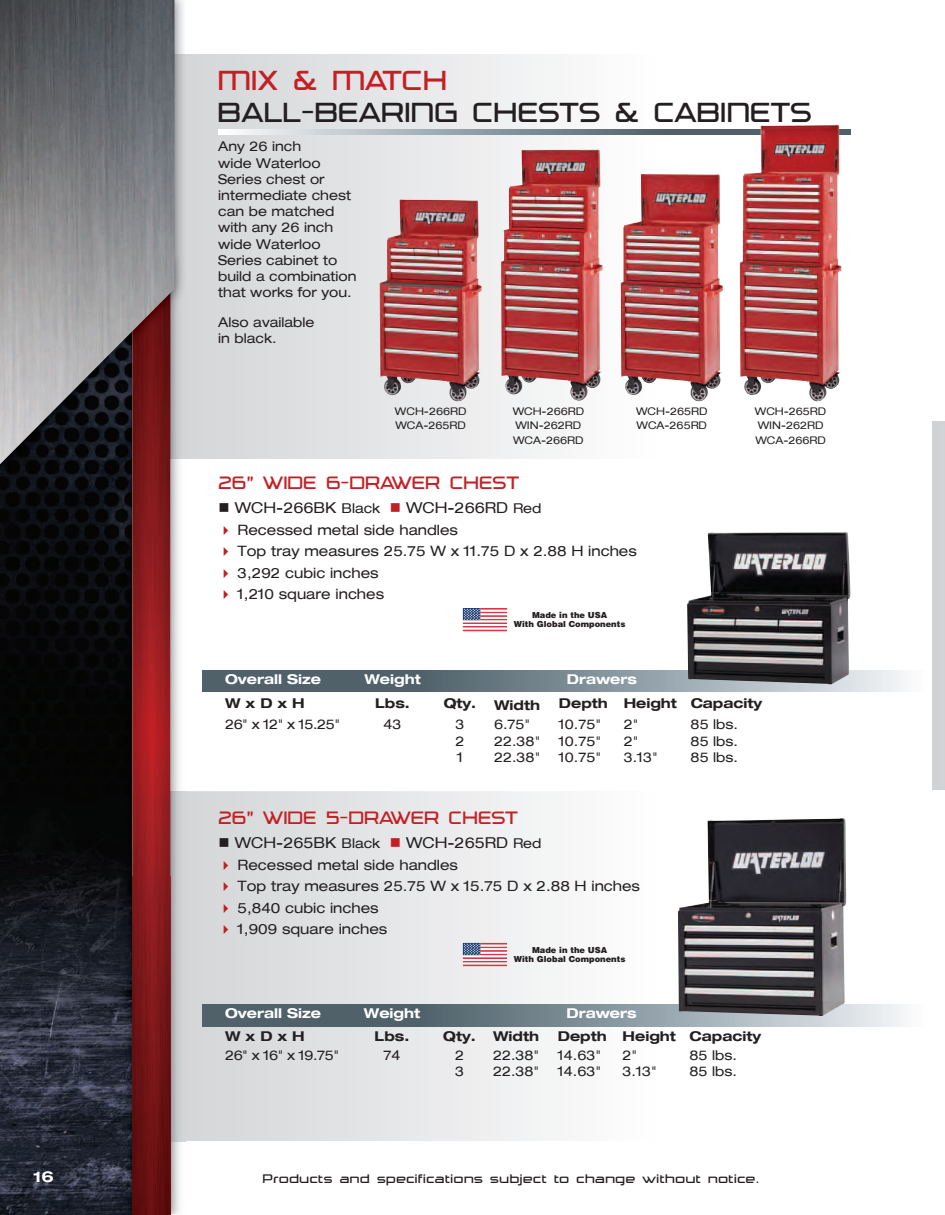
<style>
.page{position:relative;width:945px;height:1215px;background:#fff}
.page>*{position:absolute;margin:0;border:0;box-sizing:border-box;transform-origin:0 0}
.t1{font:300 30px "Trade Marker";letter-spacing:.03em;color:#231f20}
.t2{font:300 30px "Trade Marker";letter-spacing:.03em;color:#c32025}
.t3{font:300 19.5px "Trade Marker";letter-spacing:.03em;color:#c32025}
.t4{font:expanded 15px "Helvetica Neue";color:#231f20}
.t5{font:700 expanded 15px "Helvetica Neue";color:#fff}
.t6{font:expanded 14.25px "Helvetica Neue";color:#231f20}
.t7{font:expanded 13.5px/16.2px "Helvetica Neue";color:#231f20}
.t8{font:700 expanded 13.5px "Helvetica Neue";color:#231f20}
.t9{font:300 13.5px "Trade Marker";letter-spacing:.05em;color:#231f20}
.t10{font:700 expanded 13.5px "Helvetica Neue";color:#fff}
.t11{font:expanded 10.5px/14.2px "Helvetica Neue";color:#231f20}
.t12{font:900 8.25px/8.2px "Helvetica";color:#231f20;text-align:center}
.s1{font-size:13.5px}
.s2{color:#c32025}
.s3{font-family:"Helvetica Neue LT Std";font-stretch:normal}
</style>
<div class="page">
<div style="left:185px;top:54px;width:748px;height:405px;background:linear-gradient(to right,#d9dadc,#fff)"></div>
<svg style="left:218px;top:130px;width:632px;height:4px;background:#93a0a7"></svg>
<img style="left:740px;top:125px;width:102px;height:278px">
<img style="left:621px;top:174px;width:102px;height:228px">
<img style="left:380px;top:199px;width:102px;height:204px">
<img style="left:501px;top:150px;width:102px;height:251px">
<div style="left:933px;top:422px;width:12px;height:368px;background:#d1d2d4"></div>
<svg style="left:185px;top:791px;width:718px;height:350px"></svg>
<svg style="left:202px;top:670px;width:701px;height:22px;background:#798890"></svg>
<svg style="left:202px;top:1005px;width:701px;height:21px;background:#7b8a92"></svg>
<img style="left:0;top:876px;width:170px;height:338px">
<img style="left:41px;top:1141px;width:144px;height:73px">
<img style="left:170px;top:0;width:15px;height:1141px">
<img style="left:132px;top:1214px;width:38px;height:1px">
<img style="left:0;top:464px;width:132px;height:412px">
<img style="left:174px;top:54px;width:11px;height:405px">
<img style="left:132px;top:464px;width:38px;height:412px">
<img style="left:0;top:0;width:174px;height:464px">
<svg style="left:463px;top:608px;width:44px;height:23px"></svg>
<svg style="left:463px;top:943px;width:44px;height:23px"></svg>
<img style="left:678px;top:818px;width:168px;height:198px">
<img style="left:687px;top:532px;width:163px;height:152px">
<p class="t5" style="left:33px;top:1167px;width:22px">16</p>
<h1 class="t2" style="left:218px;top:63px;width:230px">MIX &amp; MATCH</h1>
<h1 class="t1" style="left:218px;top:95px;width:594px">BALL-BEARING CHESTS &amp; CABINETS</h1>
<p class="t7" style="left:218px;top:138px;width:140px">Any 26 inch<br>wide Waterloo<br>Series chest or intermediate chest can be matched with any 26 inch wide Waterloo<br>Series cabinet to build a combination that works for you.</p>
<p class="t7" style="left:218px;top:314px;width:98px">Also available in black.</p>
<p class="t11" style="left:395px;top:404px;width:73px">WCH-266RD<br>WCA-265RD</p>
<p class="t11" style="left:513px;top:404px;width:73px">WCH-266RD<br>WIN-262RD<br>WCA-266RD</p>
<p class="t11" style="left:636px;top:404px;width:73px">WCH-265RD<br>WCA-265RD</p>
<p class="t11" style="left:755px;top:404px;width:73px">WCH-265RD<br>WIN-262RD<br>WCA-266RD</p>
<h2 class="t3" style="left:219px;top:471px;width:302px">26" WIDE 6-DRAWER CHEST</h2>
<p class="t4" style="left:219px;top:499px;width:324px">■ WCH-266BK <span class="s1">Black</span> <span class="s2">■</span> WCH-266RD <span class="s1">Red</span></p>
<p class="t6" style="left:219px;top:521px;width:241px"><span class="s2">✔</span> Recessed metal side handles</p>
<p class="t6" style="left:219px;top:543px;width:420px"><span class="s2">✔</span> Top tray measures 25.75 W x 11.75 D x 2.88 H inches</p>
<p class="t6" style="left:219px;top:564px;width:162px"><span class="s2">✔</span> 3,292 cubic inches</p>
<p class="t6" style="left:219px;top:585px;width:167px"><span class="s2">✔</span> 1,210 square inches</p>
<p class="t12" style="left:514px;top:611px;width:113px">Made in the USA<br>With Global Components</p>
<p class="t10" style="left:225px;top:670px;width:97px">Overall Size</p>
<p class="t10" style="left:364px;top:670px;width:58px">Weight</p>
<p class="t10" style="left:567px;top:670px;width:72px">Drawers</p>
<p class="t8" style="left:225px;top:695px;width:81px">W x D x H</p>
<p class="t8" style="left:375px;top:695px;width:36px">Lbs.</p>
<p class="t8" style="left:444px;top:695px;width:34px">Qty.</p>
<p class="t8" style="left:494px;top:696px;width:47px">Width</p>
<p class="t8" style="left:559px;top:695px;width:205px">Depth Height Capacity</p>
<p class="t7" style="left:225px;top:716px;width:117px">26<span class="s3">"</span> x 12<span class="s3">"</span> x 15.25<span class="s3">"</span></p>
<p class="t7" style="left:384px;top:716px;width:20px">43</p>
<p class="t7" style="left:456px;top:716px;width:11px">3</p>
<p class="t7" style="left:494px;top:716px;width:38px">6.75<span class="s3">"</span></p>
<p class="t7" style="left:559px;top:716px;width:44px">10.75<span class="s3">"</span></p>
<p class="t7" style="left:624px;top:716px;width:16px">2<span class="s3">"</span></p>
<p class="t7" style="left:691px;top:716px;width:49px">85 lbs.</p>
<p class="t7" style="left:456px;top:733px;width:11px">2</p>
<p class="t7" style="left:494px;top:733px;width:48px">22.38<span class="s3">"</span></p>
<p class="t7" style="left:559px;top:733px;width:44px">10.75<span class="s3">"</span></p>
<p class="t7" style="left:624px;top:733px;width:16px">2<span class="s3">"</span></p>
<p class="t7" style="left:691px;top:733px;width:49px">85 lbs.</p>
<p class="t7" style="left:457px;top:749px;width:7px">1</p>
<p class="t7" style="left:494px;top:749px;width:48px">22.38<span class="s3">"</span></p>
<p class="t7" style="left:559px;top:749px;width:44px">10.75<span class="s3">"</span></p>
<p class="t7" style="left:624px;top:749px;width:36px">3.13<span class="s3">"</span></p>
<p class="t7" style="left:691px;top:749px;width:49px">85 lbs.</p>
<h2 class="t3" style="left:219px;top:806px;width:301px">26" WIDE 5-DRAWER CHEST</h2>
<p class="t4" style="left:219px;top:834px;width:324px">■ WCH-265BK <span class="s1">Black</span> <span class="s2">■</span> WCH-265RD <span class="s1">Red</span></p>
<p class="t6" style="left:219px;top:856px;width:241px"><span class="s2">✔</span> Recessed metal side handles</p>
<p class="t6" style="left:219px;top:877px;width:423px"><span class="s2">✔</span> Top tray measures 25.75 W x 15.75 D x 2.88 H inches</p>
<p class="t6" style="left:219px;top:899px;width:162px"><span class="s2">✔</span> 5,840 cubic inches</p>
<p class="t6" style="left:219px;top:920px;width:170px"><span class="s2">✔</span> 1,909 square inches</p>
<p class="t12" style="left:514px;top:946px;width:113px">Made in the USA<br>With Global Components</p>
<p class="t10" style="left:225px;top:1005px;width:97px">Overall Size</p>
<p class="t10" style="left:364px;top:1005px;width:58px">Weight</p>
<p class="t10" style="left:566px;top:1005px;width:72px">Drawers</p>
<p class="t8" style="left:225px;top:1027px;width:81px">W x D x H</p>
<p class="t8" style="left:375px;top:1027px;width:36px">Lbs.</p>
<p class="t8" style="left:443px;top:1027px;width:34px">Qty.</p>
<p class="t8" style="left:493px;top:1027px;width:47px">Width</p>
<p class="t8" style="left:558px;top:1027px;width:205px">Depth Height Capacity</p>
<p class="t7" style="left:225px;top:1047px;width:116px">26<span class="s3">"</span> x 16<span class="s3">"</span> x 19.75<span class="s3">"</span></p>
<p class="t7" style="left:384px;top:1047px;width:19px">74</p>
<p class="t7" style="left:455px;top:1047px;width:11px">2</p>
<p class="t7" style="left:493px;top:1047px;width:48px">22.38<span class="s3">"</span></p>
<p class="t7" style="left:558px;top:1047px;width:45px">14.63<span class="s3">"</span></p>
<p class="t7" style="left:623px;top:1047px;width:16px">2<span class="s3">"</span></p>
<p class="t7" style="left:690px;top:1047px;width:49px">85 lbs.</p>
<p class="t7" style="left:455px;top:1063px;width:11px">3</p>
<p class="t7" style="left:493px;top:1063px;width:48px">22.38<span class="s3">"</span></p>
<p class="t7" style="left:558px;top:1063px;width:45px">14.63<span class="s3">"</span></p>
<p class="t7" style="left:623px;top:1063px;width:36px">3.13<span class="s3">"</span></p>
<p class="t7" style="left:690px;top:1063px;width:49px">85 lbs.</p>
<p class="t9" style="left:263px;top:1171px;width:498px">Products and specifications subject to change without notice.</p>
</div>
